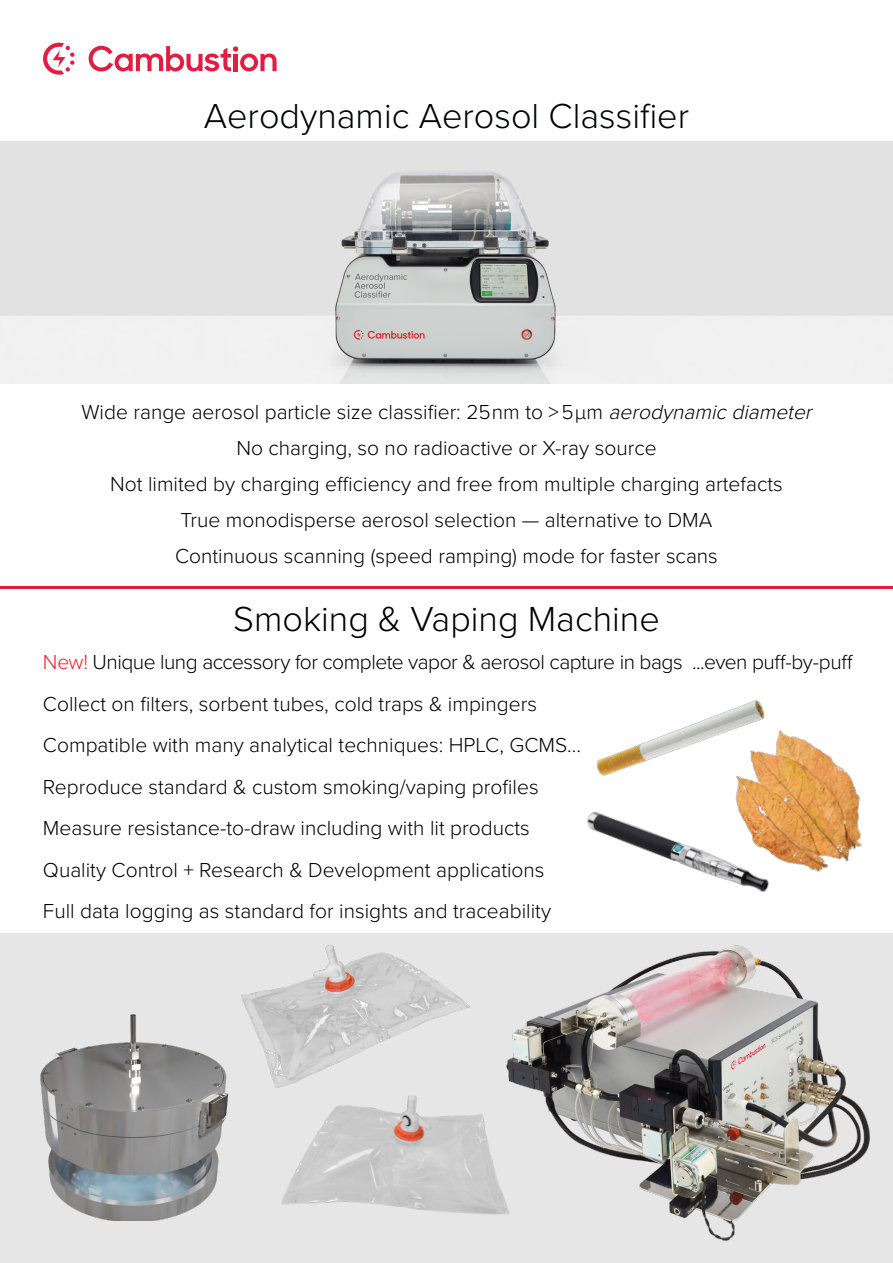
<style>
.page{position:relative;width:893px;height:1263px;background:#fff}
.page>*{position:absolute;margin:0;border:0;box-sizing:border-box;transform-origin:0 0}
.t1{font:300 36px "Proxima Nova";color:#010204}
.t2{font:300 36px "Proxima Nova";color:#000}
.t3{font:300 21px/41.5px "Proxima Nova";color:#000;text-align:center}
.s1{font-size:19.95px}
.s2{font-style:italic}
.s3{color:#ed2124}
</style>
<div class="page">
<div style="left:0;top:933px;width:893px;height:330px;background:#e6e6e7"></div>
<svg style="left:43px;top:43px;width:31px;height:32px"></svg>
<svg style="left:89px;top:46px;width:188px;height:26px"></svg>
<img style="left:772px;top:730px;width:90px;height:142px">
<img style="left:596px;top:700px;width:176px;height:96px">
<img style="left:587px;top:796px;width:202px;height:96px">
<img style="left:506px;top:945px;width:365px;height:296px">
<img style="left:282px;top:1093px;width:227px;height:125px">
<img style="left:40px;top:1014px;width:189px;height:206px">
<img style="left:0;top:141px;width:893px;height:242px">
<hr style="left:0;top:586px;width:893px;height:3px;background:#e31d41">
<img style="left:241px;top:945px;width:229px;height:142px">
<h1 class="t1" style="left:204px;top:89px;width:487px">Aerodynamic Aerosol Classifier</h1>
<p class="t3" style="left:81px;top:393px;width:738px;line-height:36px">Wide range aerosol particle size classifier: 25 nm to &gt; 5 <span class="s1">μ</span>m <span class="s2">aerodynamicdiameter </span>No charging, so no radioactive or X-ray source<br>Not limited by charging efficiency and free from multiple charging artefacts<br>True monodisperse aerosol selection — alternative to DMA<br>Continuous scanning (speed ramping) mode for faster scans</p>
<h1 class="t2" style="left:233px;top:592px;width:428px">Smoking &amp; Vaping Machine</h1>
<p class="t3" style="left:43px;top:640px;width:812px;text-align:left"><span class="s3">New!</span> Unique lung accessory for complete vapor &amp; aerosol capture in bags ...even puff-by-puff Collect on filters, sorbent tubes, cold traps &amp; impingers<br>Compatible with many analytical techniques: HPLC, GCMS...<br>Reproduce standard &amp; custom smoking/vaping profiles<br>Measure resistance-to-draw including with lit products<br>Quality Control + Research &amp; Development applications<br>Full data logging as standard for insights and traceability</p>
</div>
